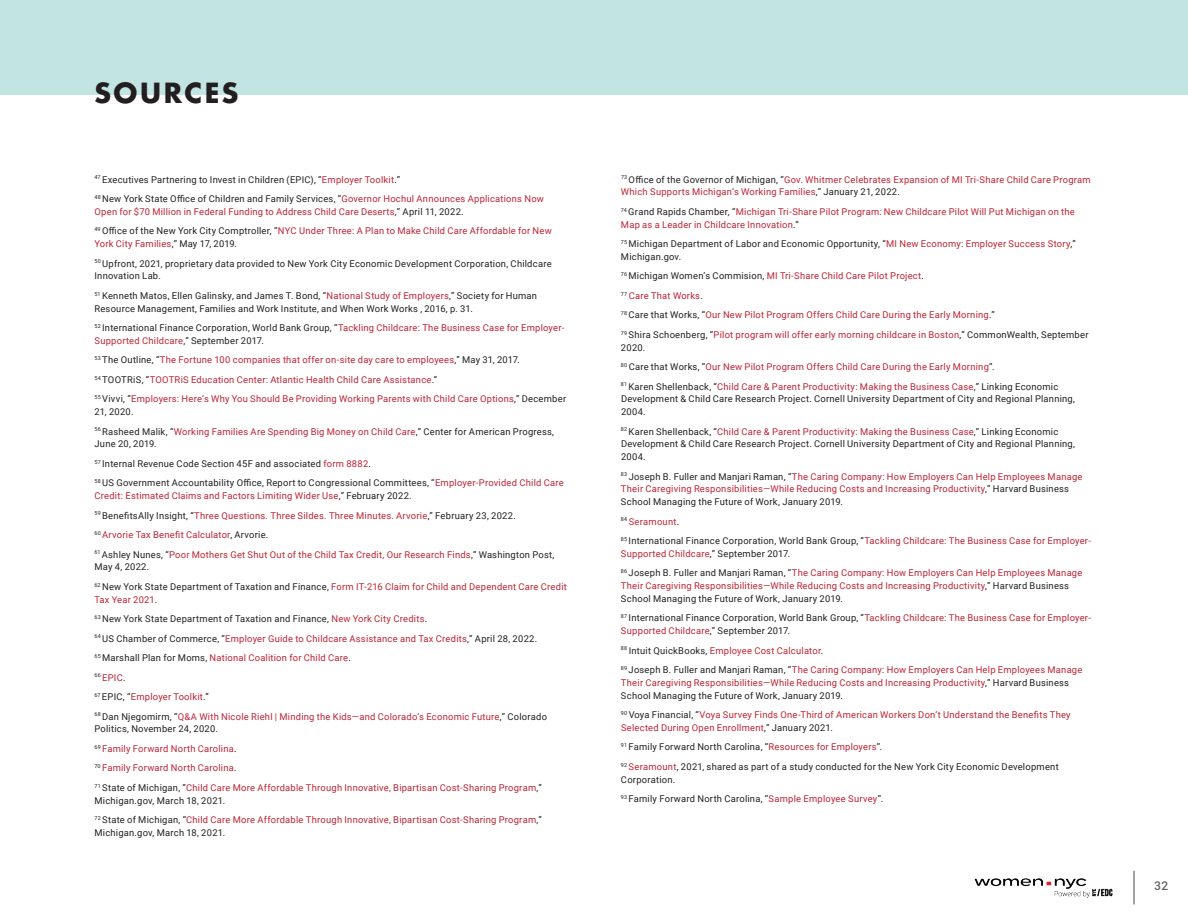
<style>
.page{position:relative;width:1188px;height:918px;background:#fff}
.page>*{position:absolute;margin:0;border:0;box-sizing:border-box;transform-origin:0 0}
.t1{font:700 27px "Futura Std";letter-spacing:.095em;color:#231f20}
.t2{font:500 12px "Roboto Mono";color:#636366}
.t3{font:9.3px/19.5px "Roboto";letter-spacing:.025em;color:#bd2434}
.t4{font:9.3px/19.5px "Roboto";letter-spacing:.025em;color:#231f20}
.s1{color:#bd2434}
.s2{color:#231f20}
</style>
<div class="page">
<div style="left:0;top:0;width:1188px;height:94px;background:#c2e5e3"></div>
<img style="left:974px;top:878px;width:139px;height:20px">
<hr style="left:1134px;top:871px;width:1px;height:33px;background:#040503">
<h1 class="t1" style="left:94px;top:75px;width:146px">SOURCES</h1>
<p class="t4" style="left:94px;top:169px;width:451px"><sup>47</sup> Executives Partnering to Invest in Children (EPIC), “<span class="s1">Employer Toolkit</span>.”<br><sup>48</sup> New York State Office of Children and Family Services, “<span class="s1">Governor Hochul Announces Applications Now</span></p>
<p class="t3" style="left:94px;top:201px;width:459px">Open for $70 Million in Federal Funding to Address Child Care Deserts<span class="s2">,” April 11, 2022.<br></span><sup>49</sup> <span class="s2">Office of the New York City Comptroller, “</span>NYC Under Three: A Plan to Make Child Care Affordable for New</p>
<p class="t4" style="left:94px;top:234px;width:459px"><span class="s1">York City Families</span>,” May 17, 2019.<br><sup>50</sup> Upfront, 2021, proprietary data provided to New York City Economic Development Corporation, Childcare</p>
<p class="t4" style="left:94px;top:266px;width:444px">Innovation Lab.<br><sup>51</sup> Kenneth Matos, Ellen Galinsky, and James T. Bond, “<span class="s1">National Study of Employers</span>,” Society for Human</p>
<p class="t4" style="left:94px;top:298px;width:471px">Resource Management, Families and Work Institute, and When Work Works , 2016, p. 31.<br><sup>52</sup> International Finance Corporation, World Bank Group, “<span class="s1">Tackling Childcare: The Business Case for Employer-</span></p>
<p class="t3" style="left:94px;top:330px;width:473px">Supported Childcare<span class="s2">,” September 2017.<br></span><sup>53</sup> <span class="s2">The Outline, “</span>The Fortune 100 companies that offer on-site day care to employees<span class="s2">,” May 31, 2017.<br></span><sup>54</sup> <span class="s2">TOOTRiS, “</span>TOOTRiS Education Center: Atlantic Health Child Care Assistance<span class="s2">.”<br></span><sup>55</sup> <span class="s2">Vivvi, “</span>Employers: Here’s Why You Should Be Providing Working Parents with Child Care Options<span class="s2">,” December</span></p>
<p class="t4" style="left:94px;top:402px;width:461px">21, 2020.<br><sup>56</sup> Rasheed Malik, “<span class="s1">Working Families Are Spending Big Money on Child Care</span>,” Center for American Progress,</p>
<p class="t4" style="left:94px;top:434px;width:471px">June 20, 2019.<br><sup>57</sup> Internal Revenue Code Section 45F and associated <span class="s1">form 8882</span>.<br><sup>58</sup> US Government Accountability Office, Report to Congressional Committees, “<span class="s1">Employer-Provided Child Care</span></p>
<p class="t3" style="left:94px;top:486px;width:461px">Credit: Estimated Claims and Factors Limiting Wider Use<span class="s2">,” February 2022.<br></span><sup>59</sup> <span class="s2">BenefitsAlly Insight, “</span>Three Questions. Three Sildes. Three Minutes. Arvorie<span class="s2">,” February 23, 2022.<br></span><sup>60</sup> Arvorie Tax Benefit Calculator<span class="s2">, Arvorie.<br></span><sup>61</sup> <span class="s2">Ashley Nunes, “</span>Poor Mothers Get Shut Out of the Child Tax Credit, Our Research Finds<span class="s2">,” Washington Post,</span></p>
<p class="t4" style="left:94px;top:557px;width:474px">May 4, 2022.<br><sup>62</sup> New York State Department of Taxation and Finance, <span class="s1">Form IT-216 Claim for Child and Dependent Care Credit</span></p>
<p class="t3" style="left:94px;top:589px;width:454px">Tax Year 2021<span class="s2">.<br></span><sup>63</sup> <span class="s2">New York State Department of Taxation and Finance,</span> New York City Credits<span class="s2">.<br></span><sup>64</sup> <span class="s2">US Chamber of Commerce, “</span>Employer Guide to Childcare Assistance and Tax Credits<span class="s2">,” April 28, 2022.<br></span><sup>65</sup> <span class="s2">Marshall Plan for Moms,</span> National Coalition for Child Care<span class="s2">.<br></span><sup>66</sup> EPIC<span class="s2">.<br></span><sup>67</sup> <span class="s2">EPIC, “</span>Employer Toolkit<span class="s2">.”<br></span><sup>68</sup> <span class="s2">Dan Njegomirm, “</span>Q&amp;A With Nicole Riehl | Minding the Kids—and Colorado’s Economic Future<span class="s2">,” Colorado</span></p>
<p class="t3" style="left:94px;top:719px;width:449px"><span class="s2">Politics, November 24, 2020.<br></span><sup>69</sup> Family Forward North Carolina<span class="s2">.<br></span><sup>70</sup> Family Forward North Carolina<span class="s2">.<br></span><sup>71</sup> <span class="s2">State of Michigan, “</span>Child Care More Affordable Through Innovative, Bipartisan Cost-Sharing Program<span class="s2">,”</span></p>
<p class="t3" style="left:94px;top:790px;width:449px"><span class="s2">Michigan.gov, March 18, 2021.<br></span><sup>72</sup> <span class="s2">State of Michigan, “</span>Child Care More Affordable Through Innovative, Bipartisan Cost-Sharing Program<span class="s2">,”</span></p>
<p class="t4" style="left:94px;top:822px;width:132px">Michigan.gov, March 18, 2021.</p>
<p class="t3" style="left:621px;top:173px;width:471px;line-height:12.8px"><sup>73</sup> <span class="s2">Office of the Governor of Michigan, “</span>Gov. Whitmer Celebrates Expansion of MI Tri-Share Child Care Program<br>Which Supports Michigan’s Working Families<span class="s2">,” January 21, 2022.</span></p>
<p class="t3" style="left:621px;top:205px;width:455px;line-height:12.8px"><sup>74</sup> <span class="s2">Grand Rapids Chamber, “</span>Michigan Tri-Share Pilot Program: New Childcare Pilot Will Put Michigan on the<br>Map as a Leader in Childcare Innovation<span class="s2">.”</span></p>
<p class="t4" style="left:621px;top:237px;width:456px;line-height:12.8px"><sup>75</sup> Michigan Department of Labor and Economic Opportunity, “<span class="s1">MI New Economy: Employer Success Story</span>,”<br>Michigan.gov.</p>
<p class="t3" style="left:621px;top:266px;width:469px"><sup>76</sup> <span class="s2">Michigan Women’s Commision,</span> MI Tri-Share Child Care Pilot Project<span class="s2">.<br></span><sup>77</sup> Care That Works<span class="s2">.<br></span><sup>78</sup> <span class="s2">Care that Works, “</span>Our New Pilot Program Offers Child Care During the Early Morning<span class="s2">.”<br></span><sup>79</sup> <span class="s2">Shira Schoenberg, “</span>Pilot program will offer early morning childcare in Boston<span class="s2">,” CommonWealth, September</span></p>
<p class="t3" style="left:621px;top:337px;width:439px"><span class="s2">2020.<br></span><sup>80</sup> <span class="s2">Care that Works, “</span>Our New Pilot Program Offers Child Care During the Early Morning<span class="s2">”.<br></span><sup>81</sup> <span class="s2">Karen Shellenback, “</span>Child Care &amp; Parent Productivity: Making the Business Case<span class="s2">,” Linking Economic</span></p>
<p class="t4" style="left:621px;top:392px;width:456px;line-height:12.8px">Development &amp; Child Care Research Project. Cornell University Department of City and Regional Planning,<br>2004.</p>
<p class="t4" style="left:621px;top:425px;width:456px;line-height:12.8px"><sup>82</sup> Karen Shellenback, “<span class="s1">Child Care &amp; Parent Productivity: Making the Business Case</span>,” Linking Economic<br>Development &amp; Child Care Research Project. Cornell University Department of City and Regional Planning,<br>2004.</p>
<p class="t3" style="left:621px;top:470px;width:463px;line-height:12.8px"><sup>83</sup> <span class="s2">Joseph B. Fuller and Manjari Raman, “</span>The Caring Company: How Employers Can Help Employees Manage<br>Their Caregiving Responsibilities—While Reducing Costs and Increasing Productivity<span class="s2">,” Harvard Business<br>School Managing the Future of Work, January 2019.</span></p>
<p class="t3" style="left:621px;top:511px;width:471px"><sup>84</sup> Seramount<span class="s2">.<br></span><sup>85</sup> <span class="s2">International Finance Corporation, World Bank Group, “</span>Tackling Childcare: The Business Case for Employer-</p>
<p class="t3" style="left:621px;top:543px;width:463px">Supported Childcare<span class="s2">,” September 2017.<br></span><sup>86</sup> <span class="s2">Joseph B. Fuller and Manjari Raman, “</span>The Caring Company: How Employers Can Help Employees Manage</p>
<p class="t3" style="left:621px;top:579px;width:450px;line-height:12.8px">Their Caregiving Responsibilities—While Reducing Costs and Increasing Productivity<span class="s2">,” Harvard Business<br>School Managing the Future of Work, January 2019.</span></p>
<p class="t4" style="left:621px;top:611px;width:471px;line-height:12.8px"><sup>87</sup> International Finance Corporation, World Bank Group, “<span class="s1">Tackling Childcare: The Business Case for Employer-<br>Supported Childcare</span>,” September 2017.</p>
<p class="t3" style="left:621px;top:640px;width:463px"><sup>88</sup> <span class="s2">Intuit QuickBooks,</span> Employee Cost Calculator<span class="s2">.<br></span><sup>89</sup> <span class="s2">Joseph B. Fuller and Manjari Raman, “</span>The Caring Company: How Employers Can Help Employees Manage</p>
<p class="t3" style="left:621px;top:676px;width:450px;line-height:12.8px">Their Caregiving Responsibilities—While Reducing Costs and Increasing Productivity<span class="s2">,” Harvard Business<br>School Managing the Future of Work, January 2019.</span></p>
<p class="t3" style="left:621px;top:708px;width:451px;line-height:12.8px"><sup>90</sup> <span class="s2">Voya Financial, “</span>Voya Survey Finds One-Third of American Workers Don’t Understand the Benefits They<br>Selected During Open Enrollment<span class="s2">,” January 2021.</span></p>
<p class="t4" style="left:621px;top:737px;width:439px"><sup>91</sup> Family Forward North Carolina, “<span class="s1">Resources for Employers</span>”.<br><sup>92</sup> <span class="s1">Seramount</span>, 2021, shared as part of a study conducted for the New York City Economic Development</p>
<p class="t4" style="left:621px;top:769px;width:264px">Corporation.<br><sup>93</sup> Family Forward North Carolina, “<span class="s1">Sample Employee Survey</span>”.</p>
<p class="t2" style="left:1154px;top:877px;width:16px">32</p>
</div>
